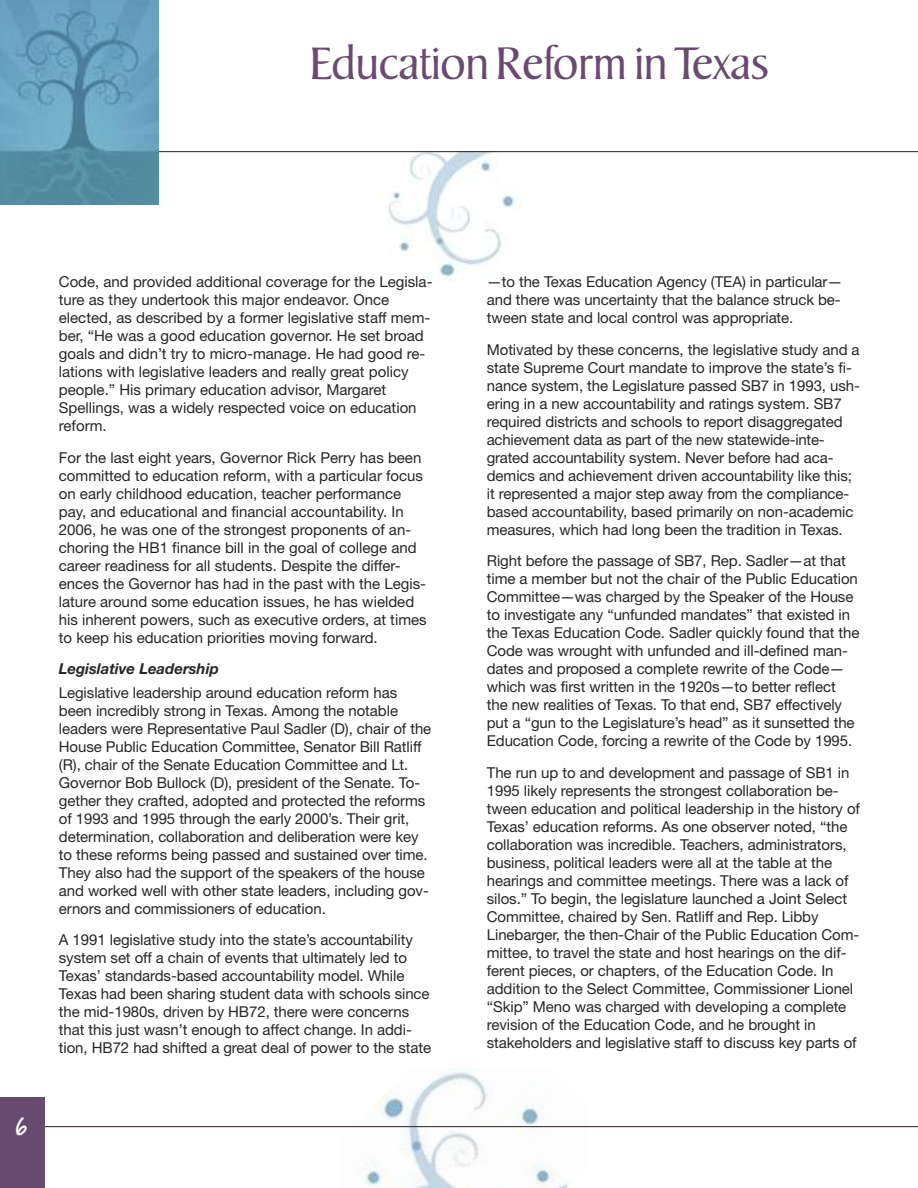
<style>
.page{position:relative;width:918px;height:1188px;background:#fff}
.page>*{position:absolute;margin:0;border:0;box-sizing:border-box;transform-origin:0 0}
.t1{font:45px "Keeple";color:#694a70}
.t2{font:700 25.5px "Marydale";color:#fff}
.t3{font:15px/18px "Helvetica Neue";letter-spacing:-.005em;color:#272627}
.t4{font:italic 700 15px "Helvetica Neue";color:#272627}
</style>
<div class="page">
<img style="left:378px;top:152px;width:152px;height:129px">
<img style="left:339px;top:1071px;width:248px;height:117px">
<hr style="left:0;top:151px;width:918px;height:1px;background:#2e1a1f">
<hr style="left:0;top:1126px;width:918px;height:1px;background:#2e1a1f">
<img style="left:0;top:0;width:159px;height:205px">
<div style="left:0;top:1098px;width:44px;height:90px;background:#694a70"></div>
<h1 class="t1" style="left:310px;top:44px;width:461px">Education Reform in Texas</h1>
<h2 class="t2" style="left:15px;top:1111px;width:14px">6</h2>
<p class="t3" style="left:59px;top:273px;width:375px">Code, and provided additional coverage for the Legisla&shy;ture as they undertook this major endeavor. Once elected, as described by a former legislative staff mem&shy;ber, “He was a good education governor. He set broad goals and didn’t try to micro-manage. He had good re&shy;lations with legislative leaders and really great policy people.” His primary education advisor, Margaret Spellings, was a widely respected voice on education reform.</p>
<p class="t3" style="left:59px;top:448px;width:369px">For the last eight years, Governor Rick Perry has been committed to education reform, with a particular focus on early childhood education, teacher performance pay, and educational and financial accountability. In 2006, he was one of the strongest proponents of an&shy;choring the HB1 finance bill in the goal of college and career readiness for all students. Despite the differ&shy;ences the Governor has had in the past with the Legis&shy;lature around some education issues, he has wielded his inherent powers, such as executive orders, at times to keep his education priorities moving forward.</p>
<p class="t4" style="left:59px;top:660px;width:161px">Legislative Leadership</p>
<p class="t3" style="left:59px;top:683px;width:374px">Legislative leadership around education reform has been incredibly strong in Texas. Among the notable leaders were Representative Paul Sadler (D), chair of the House Public Education Committee, Senator Bill Ratliff (R), chair of the Senate Education Committee and Lt.<br>Governor Bob Bullock (D), president of the Senate. To&shy;gether they crafted, adopted and protected the reforms of 1993 and 1995 through the early 2000’s. Their grit, determination, collaboration and deliberation were key to these reforms being passed and sustained over time.<br>They also had the support of the speakers of the house and worked well with other state leaders, including gov&shy;ernors and commissioners of education.</p>
<p class="t3" style="left:59px;top:931px;width:374px">A 1991 legislative study into the state’s accountability system set off a chain of events that ultimately led to Texas’ standards-based accountability model. While Texas had been sharing student data with schools since the mid-1980s, driven by HB72, there were concerns that this just wasn’t enough to affect change. In addi&shy;tion, HB72 had shifted a great deal of power to the state</p>
<p class="t3" style="left:487px;top:273px;width:357px;text-align:justify">—to the Texas Education Agency (TEA) in particular— and there was uncertainty that the balance struck be&shy;tween state and local control was appropriate.</p>
<p class="t3" style="left:487px;top:340px;width:375px">Motivated by these concerns, the legislative study and a state Supreme Court mandate to improve the state’s fi&shy;nance system, the Legislature passed SB7 in 1993, ush&shy;ering in a new accountability and ratings system. SB7 required districts and schools to report disaggregated achievement data as part of the new statewide-inte&shy;grated accountability system. Never before had aca&shy;demics and achievement driven accountability like this; it represented a major step away from the compliance&shy;based accountability, based primarily on non-academic measures, which had long been the tradition in Texas.</p>
<p class="t3" style="left:487px;top:552px;width:374px">Right before the passage of SB7, Rep. Sadler—at that time a member but not the chair of the Public Education Committee—was charged by the Speaker of the House to investigate any “unfunded mandates” that existed in the Texas Education Code. Sadler quickly found that the Code was wrought with unfunded and ill-defined man&shy;dates and proposed a complete rewrite of the Code— which was first written in the 1920s—to better reflect the new realities of Texas. To that end, SB7 effectively put a “gun to the Legislature’s head” as it sunsetted the Education Code, forcing a rewrite of the Code by 1995.</p>
<p class="t3" style="left:487px;top:763px;width:375px">The run up to and development and passage of SB1 in 1995 likely represents the strongest collaboration be&shy;tween education and political leadership in the history of Texas’ education reforms. As one observer noted, “the collaboration was incredible. Teachers, administrators, business, political leaders were all at the table at the hearings and committee meetings. There was a lack of silos.” To begin, the legislature launched a Joint Select Committee, chaired by Sen. Ratliff and Rep. Libby Linebarger, the then-Chair of the Public Education Com&shy;mittee, to travel the state and host hearings on the dif&shy;ferent pieces, or chapters, of the Education Code. In addition to the Select Committee, Commissioner Lionel “Skip” Meno was charged with developing a complete revision of the Education Code, and he brought in stakeholders and legislative staff to discuss key parts of</p>
</div>
